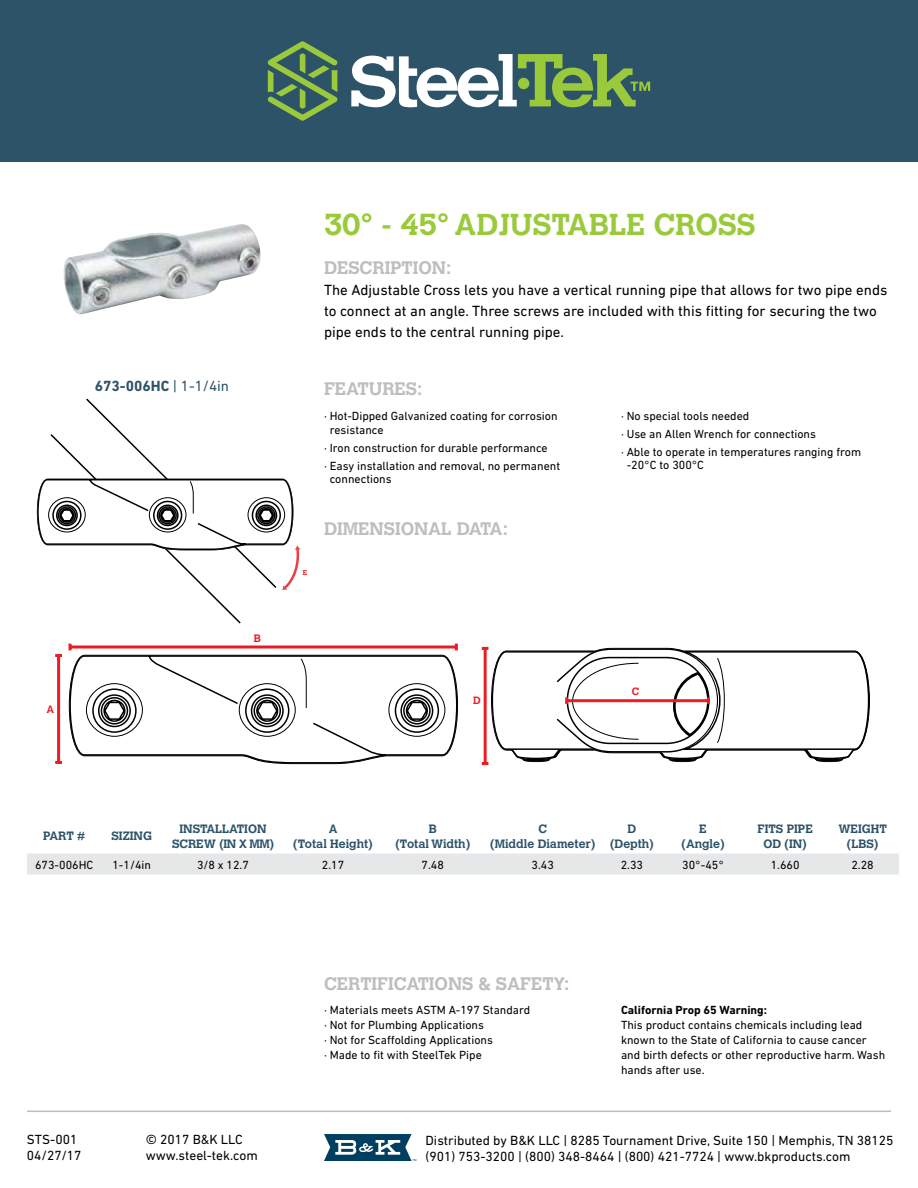
<style>
.page{position:relative;width:918px;height:1188px;background:#fff}
.page>*{position:absolute;margin:0;border:0;box-sizing:border-box;transform-origin:0 0}
.t1{font:700 30px "Calvert";color:#9aca3c}
.t2{font:700 18px "Calvert";color:#bcbec0}
.t3{font:15px/21px "DIN Next LT Pro";color:#000}
.t4{font:700 15px "DIN Next LT Pro";color:#2d5369}
.t5{font:13.5px/16.2px "DIN Next LT Pro";color:#000}
.t6{font:12px/15px "DIN Next LT Pro";color:#000}
.t7{font:700 12px/14.4px "Calvert";color:#2d5369;text-align:center}
.t8{font:700 12px "DIN Next LT Pro";color:#000}
.t9{font:700 10.65px "Calvert";color:#ed1c24}
.t10{font:700 10.5px "Calvert";color:#ed1c24}
.t11{font:700 7.05px "Calvert";color:#ed1c24}
.s1{font-weight:400}
</style>
<div class="page">
<div style="left:0;top:0;width:918px;height:162px;background:#2d5369"></div>
<svg style="left:267px;top:41px;width:70px;height:80px"></svg>
<svg style="left:351px;top:54px;width:299px;height:53px"></svg>
<div style="left:518px;top:78px;width:11px;height:11px;background:#9aca3c;border-radius:50%"></div>
<svg style="left:324px;top:1134px;width:92px;height:27px"></svg>
<hr style="left:27px;top:1111px;width:864px;height:1px;background:#bcbec0">
<img style="left:63px;top:224px;width:198px;height:91px">
<div style="left:27px;top:854px;width:872px;height:21px;background:#e6e7e8"></div>
<svg style="left:68px;top:644px;width:390px;height:120px"></svg>
<hr style="left:57px;top:656px;width:3px;height:106px;background:#ed1c24">
<svg style="left:55px;top:761px;width:7px;height:3px"></svg>
<svg style="left:55px;top:654px;width:7px;height:3px"></svg>
<svg style="left:482px;top:647px;width:388px;height:118px"></svg>
<svg style="left:36px;top:398px;width:265px;height:226px"></svg>
<p class="t4" style="left:95px;top:377px;width:136px">673-006HC <span class="s1">| 1-1/4in</span></p>
<p class="t9" style="left:46px;top:703px;width:9px">A</p>
<p class="t9" style="left:254px;top:631px;width:9px">B</p>
<p class="t11" style="left:303px;top:568px;width:6px">E</p>
<h1 class="t1" style="left:324px;top:205px;width:433px">30° - 45° ADJUSTABLE CROSS</h1>
<h2 class="t2" style="left:324px;top:256px;width:129px">DESCRIPTION:</h2>
<p class="t3" style="left:324px;top:279px;width:565px">The Adjustable Cross lets you have a vertical running pipe that allows for two pipe ends to connect at an angle. Three screws are included with this fitting for securing the two pipe ends to the central running pipe.</p>
<h2 class="t2" style="left:324px;top:377px;width:100px">FEATURES:</h2>
<p class="t6" style="left:330px;top:408px;width:229px;line-height:14.4px;text-indent:-6px">· Hot-Dipped Galvanized coating for corrosion resistance</p>
<p class="t6" style="left:324px;top:439px;width:238px;line-height:18px">· Iron construction for durable performance<br>· Easy installation and removal, no permanent</p>
<p class="t6" style="left:330px;top:472px;width:63px">connections</p>
<h2 class="t2" style="left:324px;top:518px;width:185px">DIMENSIONAL DATA:</h2>
<p class="t6" style="left:621px;top:406px;width:242px;line-height:18px">· No special tools needed<br>· Use an Allen Wrench for connections<br>· Able to operate in temperatures ranging from</p>
<p class="t6" style="left:627px;top:457px;width:79px">-20°C to 300°C</p>
<p class="t10" style="left:473px;top:694px;width:9px">D</p>
<p class="t10" style="left:632px;top:685px;width:9px">C</p>
<p class="t7" style="left:43px;top:829px;width:44px">PART #</p>
<p class="t7" style="left:111px;top:829px;width:42px">SIZING</p>
<p class="t7" style="left:172px;top:822px;width:103px">INSTALLATION<br>SCREW (IN X MM)</p>
<p class="t7" style="left:293px;top:822px;width:81px">A<br>(Total Height)</p>
<p class="t7" style="left:395px;top:822px;width:76px">B<br>(Total Width)</p>
<p class="t7" style="left:490px;top:822px;width:106px">C<br>(Middle Diameter)</p>
<p class="t7" style="left:610px;top:822px;width:45px">D (Depth)</p>
<p class="t7" style="left:682px;top:822px;width:45px">E (Angle)</p>
<p class="t7" style="left:757px;top:822px;width:57px">FITS PIPE<br>OD (IN)</p>
<p class="t7" style="left:838px;top:822px;width:50px">WEIGHT (LBS)</p>
<p class="t6" style="left:35px;top:857px;width:60px">673-006HC</p>
<p class="t6" style="left:112px;top:857px;width:40px">1-1/4in</p>
<p class="t6" style="left:197px;top:857px;width:53px">3/8 x 12.7</p>
<p class="t6" style="left:322px;top:857px;width:24px">2.17</p>
<p class="t6" style="left:422px;top:857px;width:24px">7.48</p>
<p class="t6" style="left:532px;top:857px;width:24px">3.43</p>
<p class="t6" style="left:621px;top:857px;width:24px">2.33</p>
<p class="t6" style="left:682px;top:857px;width:43px">30°-45°</p>
<p class="t6" style="left:771px;top:857px;width:30px">1.660</p>
<p class="t6" style="left:851px;top:857px;width:24px">2.28</p>
<p class="t5" style="left:27px;top:1131px;width:56px">STS-001<br>04/27/17</p>
<p class="t5" style="left:146px;top:1131px;width:114px">© 2017 B&amp;K LLC www.steel-tek.com</p>
<h2 class="t2" style="left:324px;top:972px;width:247px">CERTIFICATIONS &amp; SAFETY:</h2>
<p class="t6" style="left:324px;top:1002px;width:208px">· Materials meets ASTM A-197 Standard · Not for Plumbing Applications<br>· Not for Scaffolding Applications<br>· Made to fit with SteelTek Pipe</p>
<p class="t8" style="left:621px;top:1003px;width:148px">California Prop 65 Warning:</p>
<p class="t6" style="left:621px;top:1017px;width:266px">This product contains chemicals including lead known to the State of California to cause cancer and birth defects or other reproductive harm. Wash hands after use.</p>
<p class="t5" style="left:426px;top:1132px;width:469px">Distributed by B&amp;K LLC | 8285 Tournament Drive, Suite 150 | Memphis, TN 38125 (901) 753-3200 | (800) 348-8464 | (800) 421-7724 | www.bkproducts.com</p>
</div>
